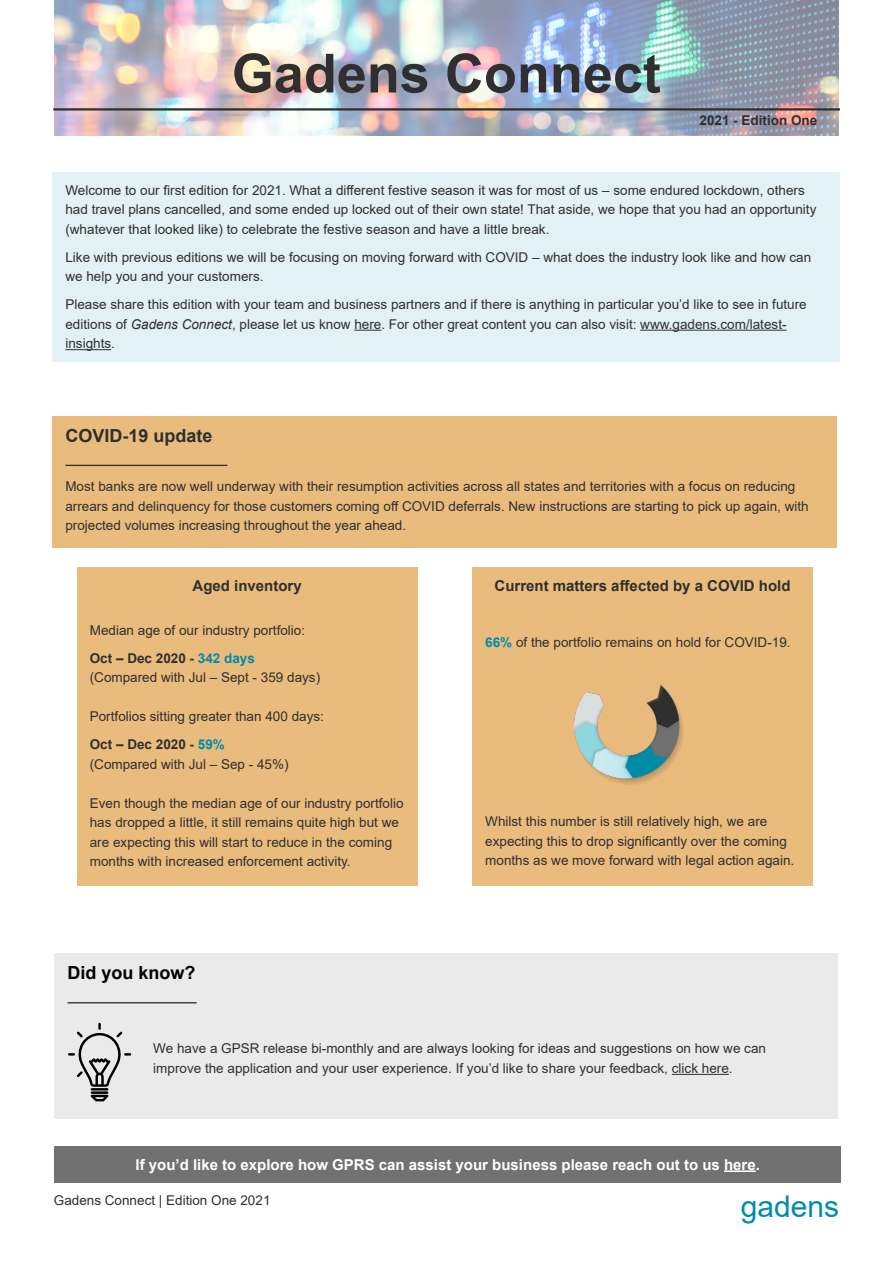
<style>
.page{position:relative;width:893px;height:1263px;background:#fff}
.page>*{position:absolute;margin:0;border:0;box-sizing:border-box;transform-origin:0 0}
.t1{font:700 54px "Arial";color:#2f2f2f}
.t2{font:30px "Arial";color:#008ca8}
.t3{font:700 18px "Arial";color:#2f2f2f}
.t4{font:700 18px "Arial";color:#000}
.t5{font:700 15px "Arial";color:#fff}
.t6{font:700 15px "Arial";color:#2f2f2f}
.t7{font:13.5px/19.5px "Arial";color:#2f2f2f}
.t8{font:700 13.5px "Arial";color:#2f2f2f}
.s1{font-style:italic}
.s2{font-weight:700}
.s3{font-weight:700;color:#008ca8}
</style>
<div class="page">
<img style="left:54px;top:0;width:785px;height:135px">
<div style="left:53px;top:172px;width:787px;height:189px;background:#e2f1f5"></div>
<svg style="left:354px;top:330px;width:27px;height:1px"></svg>
<hr style="left:640px;top:330px;width:147px;height:1px;background:#2f2f2f">
<hr style="left:65px;top:349px;width:46px;height:1px;background:#2f2f2f">
<hr style="left:53px;top:108px;width:787px;height:3px;background:#2f2f2f">
<div style="left:54px;top:1146px;width:787px;height:37px;background:#717171"></div>
<hr style="left:724px;top:1170px;width:32px;height:2px;background:#fff">
<div style="left:55px;top:953px;width:783px;height:166px;background:#eaeaea"></div>
<hr style="left:68px;top:1002px;width:129px;height:1px;background:#2f2f2f">
<hr style="left:672px;top:1074px;width:57px;height:1px;background:#2f2f2f">
<svg style="left:68px;top:1023px;width:63px;height:78px"></svg>
<div style="left:53px;top:416px;width:784px;height:131px;background:#e9bc7e"></div>
<hr style="left:65px;top:465px;width:162px;height:1px;background:#2f2f2f">
<div style="left:77px;top:568px;width:340px;height:318px;background:#e9bc7e"></div>
<div style="left:472px;top:568px;width:341px;height:318px;background:#e9bc7e"></div>
<img style="left:574px;top:684px;width:109px;height:101px">
<h1 class="t1" style="left:232px;top:35px;width:431px">Gadens Connect</h1>
<p class="t8" style="left:699px;top:111px;width:119px">2021 - Edition One</p>
<p class="t7" style="left:65px;top:180px;width:752px">Welcome to our first edition for 2021. What a different festive season it was for most of us – some endured lockdown, others had travel plans cancelled, and some ended up locked out of their own state! That aside, we hope that you had an opportunity (whatever that looked like) to celebrate the festive season and have a little break.</p>
<p class="t7" style="left:65px;top:247px;width:747px">Like with previous editions we will be focusing on moving forward with COVID – what does the industry look like and how can we help you and your customers.</p>
<p class="t7" style="left:65px;top:295px;width:743px">Please share this edition with your team and business partners and if there is anything in particular you’d like to see in future editions of <span class="s1">Gadens Connect</span>, please let us know here. For other great content you can also visit: www.gadens.com/latest&shy;insights.</p>
<h3 class="t3" style="left:65px;top:423px;width:149px">COVID-19 update</h3>
<p class="t7" style="left:65px;top:477px;width:745px">Most banks are now well underway with their resumption activities across all states and territories with a focus on reducing arrears and delinquency for those customers coming off COVID deferrals. New instructions are starting to pick up again, with projected volumes increasing throughout the year ahead.</p>
<p class="t6" style="left:193px;top:575px;width:111px">Aged inventory</p>
<p class="t7" style="left:90px;top:616px;width:217px;line-height:28px">Median age of our industry portfolio:<br><span class="s2">Oct – Dec 2020 -</span> <span class="s3">342 days</span></p>
<p class="t7" style="left:90px;top:667px;width:232px">(Compared with Jul – Sept - 359 days)</p>
<p class="t7" style="left:90px;top:702px;width:236px;line-height:28px">Portfolios sitting greater than 400 days:<br><span class="s2">Oct – Dec 2020 -</span> <span class="s3">59%</span></p>
<p class="t7" style="left:90px;top:754px;width:200px">(Compared with Jul – Sep - 45%)</p>
<p class="t7" style="left:90px;top:793px;width:315px">Even though the median age of our industry portfolio has dropped a little, it still remains quite high but we are expecting this will start to reduce in the coming months with increased enforcement activity.</p>
<h3 class="t4" style="left:68px;top:960px;width:130px">Did you know?</h3>
<p class="t6" style="left:495px;top:575px;width:297px">Current matters affected by a COVID hold</p>
<p class="t7" style="left:485px;top:633px;width:307px"><span class="s3">66%</span> of the portfolio remains on hold for COVID-19.</p>
<p class="t7" style="left:485px;top:812px;width:311px">Whilst this number is still relatively high, we are expecting this to drop significantly over the coming months as we move forward with legal action again.</p>
<p class="t7" style="left:153px;top:1039px;width:614px">We have a GPSR release bi-monthly and are always looking for ideas and suggestions on how we can improve the application and your user experience. If you’d like to share your feedback, click here.</p>
<p class="t5" style="left:135px;top:1154px;width:626px">If you’d like to explore how GPRS can assist your business please reach out to us here.</p>
<p class="t7" style="left:54px;top:1190px;width:218px">Gadens Connect | Edition One 2021</p>
<h2 class="t2" style="left:741px;top:1185px;width:100px">gadens</h2>
</div>
